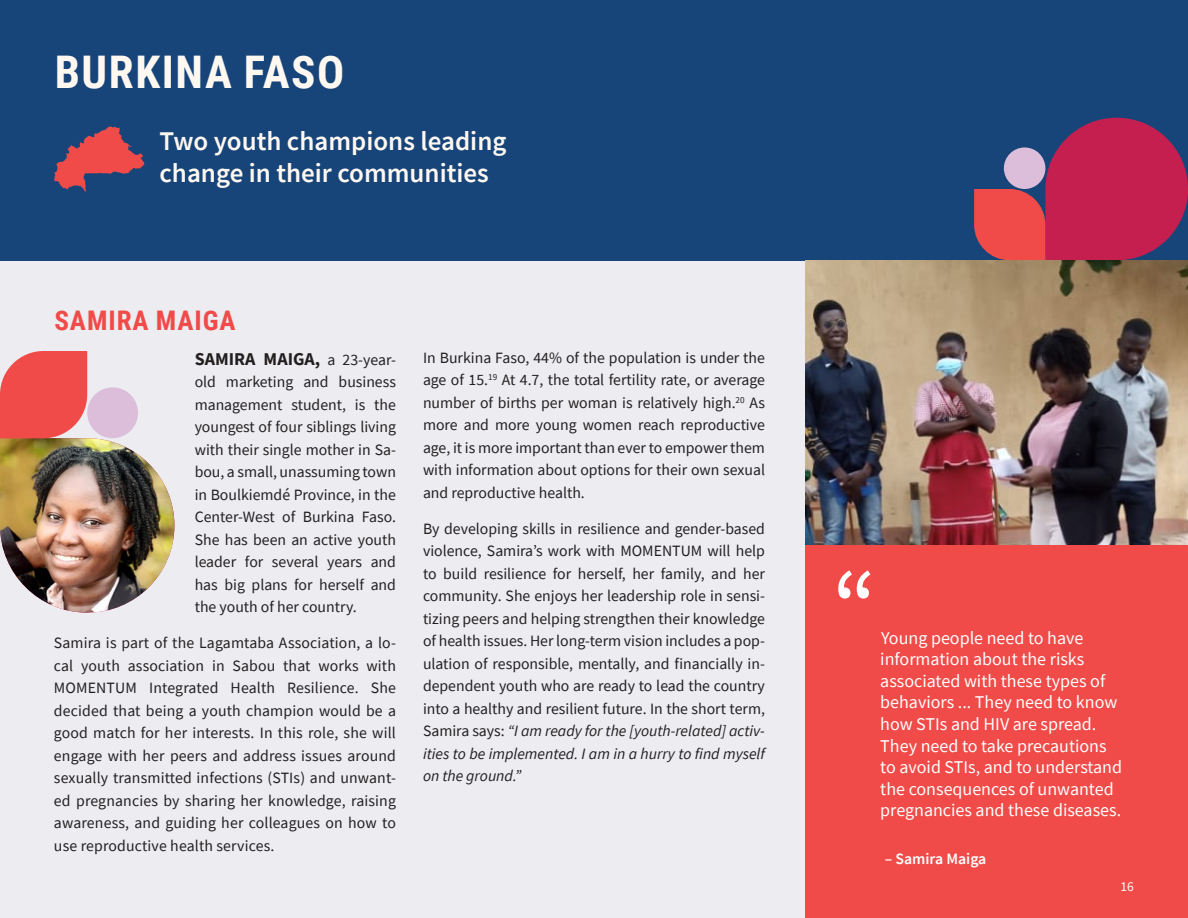
<style>
.page{position:relative;width:1188px;height:918px;background:#ececf1}
.page>*{position:absolute;margin:0;border:0;box-sizing:border-box;transform-origin:0 0}
.t1{font:105px "Source Sans Pro";color:#fff}
.t2{font:700 45px "Roboto Condensed";letter-spacing:.035em;color:#fff8f1}
.t3{font:600 27px/32.4px "Source Sans Pro";color:#fff8f1}
.t4{font:700 27px "Roboto Condensed";letter-spacing:.035em;color:#f04b48}
.t5{font:18px/21.6px "Source Sans Pro";color:#fff}
.P__BODY{font:700 18px "Source Sans Pro";color:#231f20}
.P__BODY-2{font:15.75px/22.5px "Source Sans Pro";color:#231f20;text-align:justify}
.P__PQ_ATTRIBUTION{font:600 15.75px "Source Sans Pro";color:#fff}
.t6{font:13.5px "Source Sans Pro";color:#fff}
.s1{font-weight:400;font-size:15.75px}
.s2{font-style:italic}
</style>
<div class="page">
<div style="left:0;top:0;width:1188px;height:260px;background:#174579"></div>
<svg style="left:974px;top:118px;width:214px;height:142px"></svg>
<div style="left:1004px;top:147px;width:41px;height:42px;background:#dcbedb;border-radius:50%"></div>
<img style="left:0;top:351px;width:174px;height:262px">
<div style="left:87px;top:387px;width:51px;height:51px;background:#dcbedb;border-radius:50%"></div>
<img style="left:806px;top:260px;width:382px;height:285px">
<div style="left:806px;top:545px;width:382px;height:373px;background:#f04b48"></div>
<svg style="left:54px;top:127px;width:90px;height:65px"></svg>
<h1 class="t2" style="left:55px;top:40px;width:291px">BURKINA FASO</h1>
<h2 class="t3" style="left:159px;top:125px;width:349px">Two youth champions leading change in their communities</h2>
<p class="t4" style="left:54px;top:301px;width:183px">SAMIRA MAIGA</p>
<p class="P__BODY" style="left:195px;top:346px;width:203px">SAMIRA MAIGA, <span class="s1">a 23-year-</span></p>
<p class="P__BODY-2" style="left:195px;top:370px;width:203px">old marketing and business management student, is the youngest of four siblings living with their single mother in Sa&shy;bou, a small, unassuming town in Boulkiemdé Province, in the Center-West of Burkina Faso.<br>She has been an active youth leader for several years and has big plans for herself and the youth of her country.</p>
<p class="P__BODY-2" style="left:54px;top:632px;width:344px">Samira is part of the Lagamtaba Association, a lo&shy;cal youth association in Sabou that works with MOMENTUM Integrated Health Resilience. She decided that being a youth champion would be a good match for her interests. In this role, she will engage with her peers and address issues around sexually transmitted infections (STIs) and unwant&shy;ed pregnancies by sharing her knowledge, raising awareness, and guiding her colleagues on how to use reproductive health services.</p>
<p class="P__BODY-2" style="left:423px;top:346px;width:344px">In Burkina Faso, 44% of the population is under the age of 15.<sup>19</sup> At 4.7, the total fertility rate, or average number of births per woman is relatively high.<sup>20</sup> As more and more young women reach reproductive age, it is more important than ever to empower them with information about options for their own sexual and reproductive health.</p>
<p class="P__BODY-2" style="left:423px;top:517px;width:344px">By developing skills in resilience and gender-based violence, Samira’s work with MOMENTUM will help to build resilience for herself, her family, and her community. She enjoys her leadership role in sensi&shy;tizing peers and helping strengthen their knowledge of health issues. Her long-term vision includes a pop&shy;ulation of responsible, mentally, and financially in&shy;dependent youth who are ready to lead the country into a healthy and resilient future. In the short term, Samira says: <span class="s2">“I am ready for the [youth-related] activ&shy;ities to be implemented. I am in a hurry to find myself on the ground.”</span></p>
<p class="t1" style="left:832px;top:542px;width:46px">“</p>
<p class="t5" style="left:880px;top:627px;width:243px">Young people need to have information about the risks associated with these types of behaviors ... They need to know how STIs and HIV are spread.<br>They need to take precautions to avoid STIs, and to understand the consequences of unwanted pregnancies and these diseases.</p>
<p class="P__PQ_ATTRIBUTION" style="left:885px;top:848px;width:103px">– Samira Maiga</p>
<p class="t6" style="left:1121px;top:878px;width:15px">16</p>
</div>
